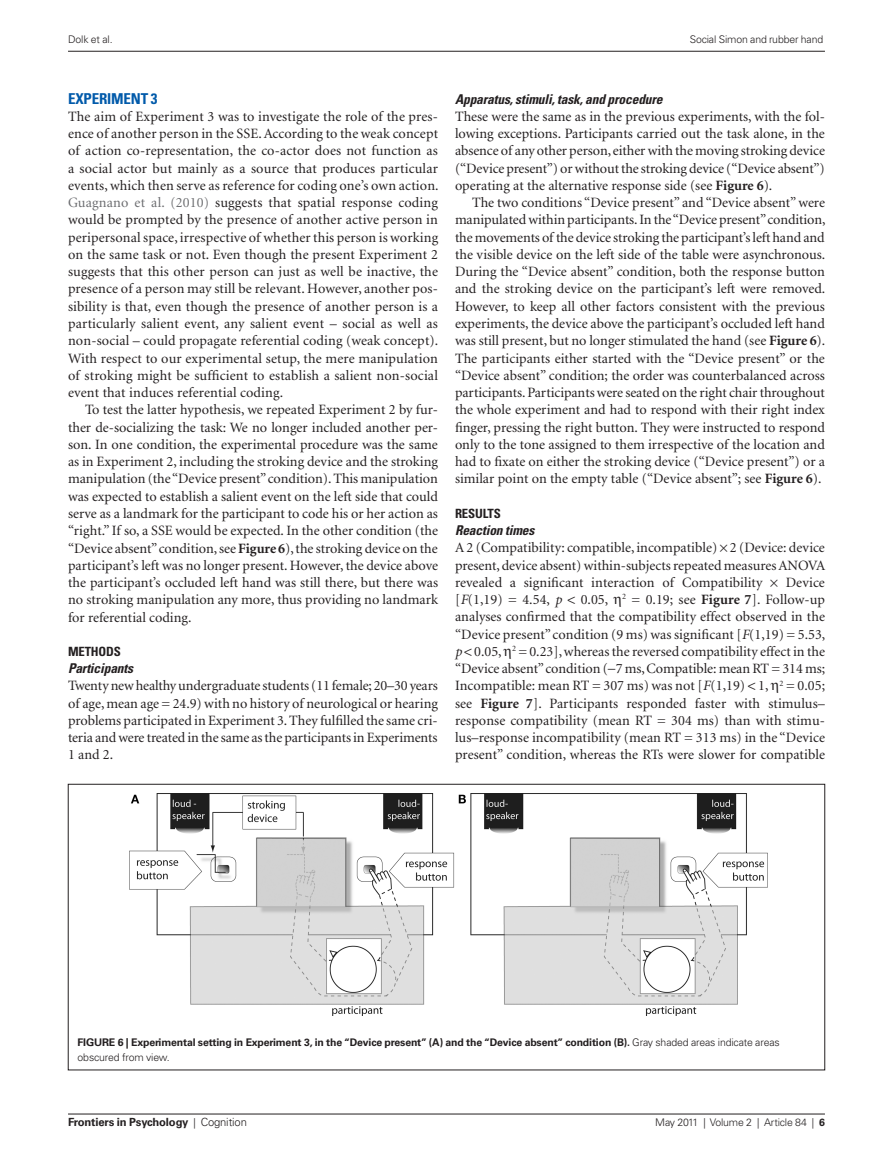
<style>
.page{position:relative;width:893px;height:1170px;background:#fff}
.page>*{position:absolute;margin:0;border:0;box-sizing:border-box;transform-origin:0 0}
.t1{font:700 condensed 15px "Univers";letter-spacing:-.01em;color:#015aaa}
.t2{font:14.25px/17.2px "Minion";color:#231f20;text-align:justify}
.t3{font:italic 700 condensed 13.5px "Univers";letter-spacing:-.01em;color:#231f20}
.t4{font:700 condensed 12.75px "Univers";letter-spacing:-.01em;color:#231f20}
.t5{font:700 11.25px "Univers";letter-spacing:-.015em;color:#231f20}
.t6{font:700 10.5px/14.2px "Univers";letter-spacing:-.015em;color:#231f20}
.t7{font:300 10.5px "Univers";letter-spacing:-.015em;color:#231f20}
.s1{color:#6c6d70}
.s2{font-weight:700}
.s3{font-style:italic}
.s4{font-weight:300}
.s5{font-weight:300;font-size:10.5px}
</style>
<div class="page">
<img style="left:129px;top:793px;width:639px;height:222px">
<hr style="left:68px;top:51px;width:757px;height:1px;background:#231f20">
<hr style="left:68px;top:1113px;width:757px;height:1px;background:#231f20">
<p class="t7" style="left:68px;top:33px;width:46px">Dolk et al.</p>
<p class="t7" style="left:690px;top:33px;width:135px">Social Simon and rubber hand</p>
<p class="t1" style="left:68px;top:89px;width:91px">EXPERIMENT 3</p>
<p class="t2" style="left:68px;top:108px;width:372px">The aim of Experiment 3 was to investigate the role of the pres&shy;ence of another person in the SSE. According to the weak concept of action co-representation, the co-actor does not function as a social actor but mainly as a source that produces particular events, which then serve as reference for coding one’s own action.<br><span class="s1">Guagnano et al. (2010)</span> suggests that spatial response coding would be prompted by the presence of another active person in peripersonal space, irrespective of whether this person is working on the same task or not. Even though the present Experiment 2 suggests that this other person can just as well be inactive, the presence of a person may still be relevant. However, another pos&shy;sibility is that, even though the presence of another person is a particularly salient event, any salient event – social as well as non-social – could propagate referential coding (weak concept).<br>With respect to our experimental setup, the mere manipulation of stroking might be sufficient to establish a salient non-social event that induces referential coding.</p>
<p class="t2" style="left:68px;top:401px;width:371px;text-indent:17px">To test the latter hypothesis, we repeated Experiment 2 by fur&shy;ther de-socializing the task: We no longer included another per&shy;son. In one condition, the experimental procedure was the same as in Experiment 2, including the stroking device and the stroking manipulation (the “Device present” condition). This manipulation was expected to establish a salient event on the left side that could serve as a landmark for the participant to code his or her action as “right.” If so, a SSE would be expected. In the other condition (the “Device absent” condition, see <span class="s2">Figure 6</span>), the stroking device on the participant’s left was no longer present. However, the device above the participant’s occluded left hand was still there, but there was no stroking manipulation any more, thus providing no landmark for referential coding.</p>
<p class="t4" style="left:68px;top:643px;width:54px">METHODS</p>
<p class="t3" style="left:68px;top:660px;width:67px">Participants</p>
<p class="t2" style="left:68px;top:677px;width:371px">Twenty new healthy undergraduate students (11 female; 20–30 years of age, mean age = 24.9) with no history of neurological or hearing problems participated in Experiment 3. They fulfilled the same cri&shy;teria and were treated in the same as the participants in Experiments 1 and 2.</p>
<p class="t3" style="left:455px;top:90px;width:209px">Apparatus, stimuli, task, and procedure</p>
<p class="t2" style="left:455px;top:108px;width:371px">These were the same as in the previous experiments, with the fol&shy;lowing exceptions. Participants carried out the task alone, in the absence of any other person, either with the moving stroking device (“Device present”) or without the stroking device (“Device absent”) operating at the alternative response side (see <span class="s2">Figure 6</span>).</p>
<p class="t2" style="left:455px;top:194px;width:372px;text-indent:17px">The two conditions “Device present” and “Device absent” were manipulated within participants. In the “Device present” condition, the movements of the device stroking the participant’s left hand and the visible device on the left side of the table were asynchronous.<br>During the “Device absent” condition, both the response button and the stroking device on the participant’s left were removed.<br>However, to keep all other factors consistent with the previous experiments, the device above the participant’s occluded left hand was still present, but no longer stimulated the hand (see <span class="s2">Figure 6</span>).<br>The participants either started with the “Device present” or the “Device absent” condition; the order was counterbalanced across participants. Participants were seated on the right chair throughout the whole experiment and had to respond with their right index finger, pressing the right button. They were instructed to respond only to the tone assigned to them irrespective of the location and had to fixate on either the stroking device (“Device present”) or a similar point on the empty table (“Device absent”; see <span class="s2">Figure 6</span>).</p>
<p class="t4" style="left:455px;top:505px;width:47px">RESULTS</p>
<p class="t3" style="left:455px;top:522px;width:81px">Reaction times</p>
<p class="t2" style="left:455px;top:539px;width:372px">A 2 (Compatibility: compatible, incompatible) 2 (Device: device present, device absent) within-subjects repeated measures ANOVA revealed a significant interaction of Compatibility</p>
<p class="t2" style="left:786px;top:574px;width:41px">Device</p>
<p class="t2" style="left:455px;top:591px;width:372px;text-indent:126px">0.05, <sup>2</sup> = 0.19; see <span class="s2">Figure 7</span>]. Follow-up analyses confirmed that the compatibility effect observed in the “Device present” condition (9 ms) was significant [<span class="s3">F</span>(1,19) = 5.53, <span class="s3">p</span> 0.05, <sup>2</sup> = 0.23], whereas the reversed compatibility effect in the “Device absent” condition (−7 ms, Compatible: mean RT = 314 ms; Incompatible: mean RT = 307 ms) was not [<span class="s3">F</span>(1,19) 1, <sup>2</sup> = 0.05; see <span class="s2">Figure 7</span>]. Participants responded faster with stimulus– response compatibility (mean RT = 304 ms) than with stimu&shy;lus–response incompatibility (mean RT = 313 ms) in the “Device present” condition, whereas the RTs were slower for compatible</p>
<p class="t2" style="left:455px;top:591px;width:108px">[<span class="s3">F</span>(1,19) = 4.54, <span class="s3">p</span></p>
<p class="t6" style="left:78px;top:1035px;width:704px">Figure 6 | Experimental setting in Experiment 3, in the “Device present” (A) and the “Device absent” condition (B). <span class="s4">Gray shaded areas indicate areas obscured from view.</span></p>
<p class="t5" style="left:68px;top:1115px;width:180px">Frontiers in Psychology <span class="s5">|</span> <span class="s4">Cognition</span></p>
<p class="t7" style="left:655px;top:1115px;width:171px">May 2011 | Volume 2 | Article 84 | <span class="s2">6</span></p>
</div>
